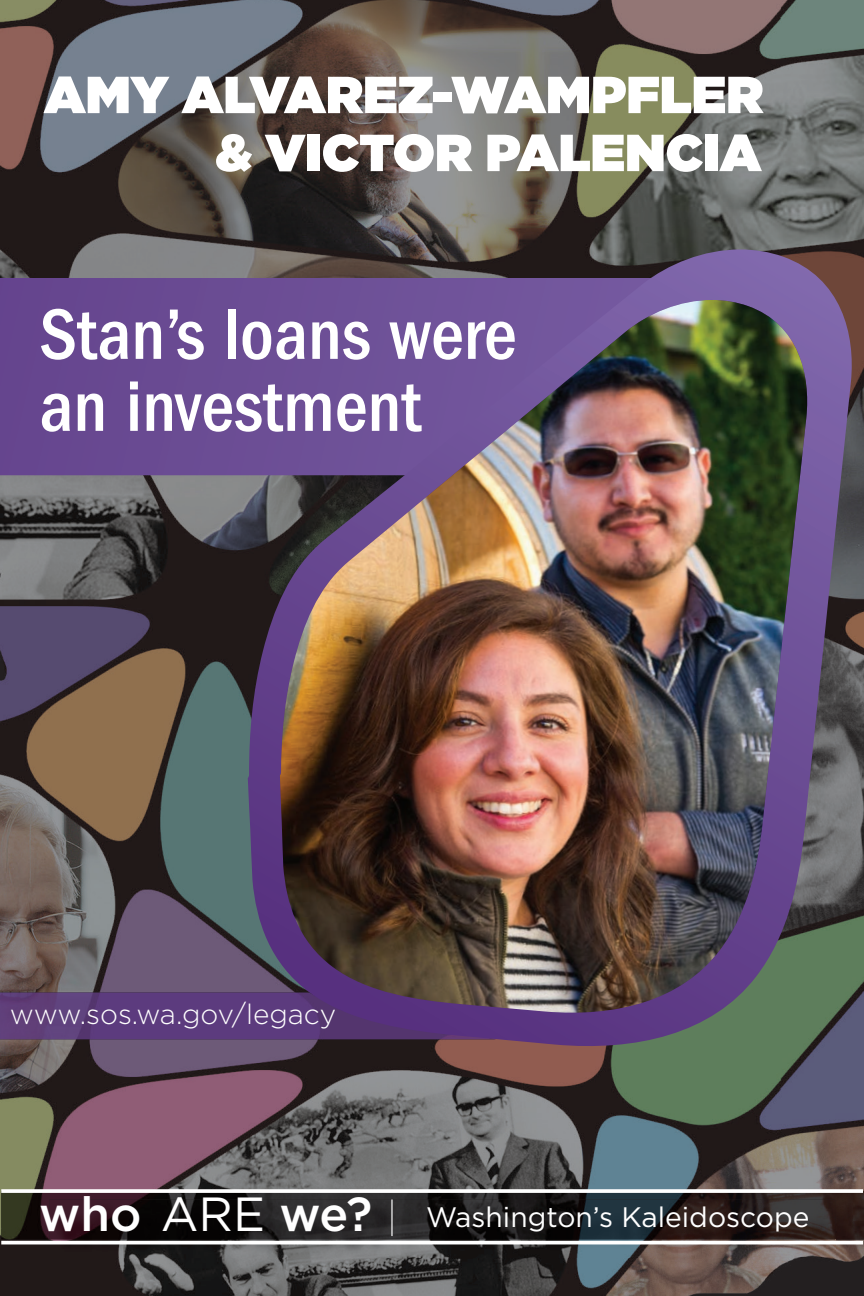
<style>
.page{position:relative;width:864px;height:1296px;background:#fff}
.page>*{position:absolute;margin:0;border:0;box-sizing:border-box;transform-origin:0 0}
.t1{font:500 condensed 74px/72px "ITC Franklin Gothic Std";color:#fff}
.t2{font:900 52px/58px "Gotham";color:#fff;text-align:right}
.t3{font:28.2px "Gotham";color:#fff}
.t4{font:300 28px "Gotham";color:#fff}
.s1{font-weight:500;font-size:47.8px}
.s2{font-size:47.8px}
.s3{font-weight:200;font-size:39.4px}
</style>
<div class="page">
<img style="left:0;top:0;width:664px;height:613px">
<img style="left:664px;top:0;width:200px;height:1296px">
<img style="left:0;top:613px;width:666px;height:683px">
<img style="left:1px;top:1191px;width:863px;height:49px">
<svg style="left:1px;top:1189px;width:862px;height:4px"></svg>
<img style="left:50px;top:1199px;width:785px;height:59px">
<hr style="left:1px;top:1241px;width:862px;height:3px;background:#fff">
<img style="left:0;top:993px;width:248px;height:46px">
<div style="left:0;top:278px;width:248px;height:197px;background:#684991"></div>
<svg style="left:248px;top:249px;width:607px;height:803px;background:#5e4f6f"></svg>
<img style="left:280px;top:300px;width:531px;height:717px">
<p class="t2" style="left:44px;top:65px;width:721px">AMY ALVAREZ-WAMPFLER &amp; VICTOR PALENCIA</p>
<h1 class="t1" style="left:39px;top:299px;width:479px">Stan’s loans were an investment</h1>
<p class="t4" style="left:10px;top:996px;width:328px">www.sos.wa.gov/legacy</p>
<p class="t3" style="left:39px;top:1199px;width:772px"><span class="s1">who</span> <span class="s2">ARE</span> <span class="s1">we?</span> <span class="s3">|</span> Washington’s Kaleidoscope</p>
</div>
